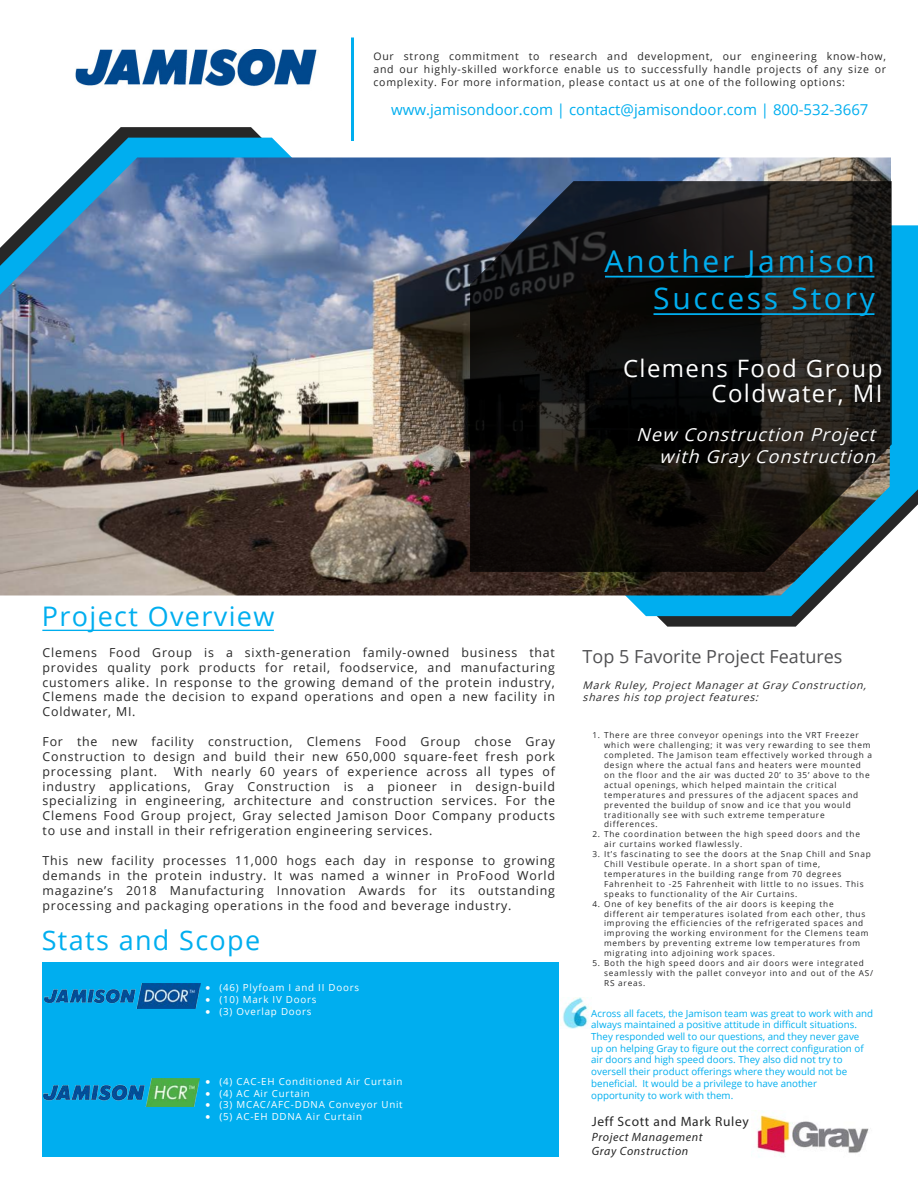
<style>
.page{position:relative;width:918px;height:1188px;background:#fff}
.page>*{position:absolute;margin:0;border:0;box-sizing:border-box;transform-origin:0 0}
.Template{font:30px/37.5px "Open Sans";letter-spacing:.09em;color:#00aeef;text-align:right}
.Text_6{font:27px "Open Sans";letter-spacing:.05em;color:#00aeef}
.Template-2{font:24px/24.8px "Open Sans";letter-spacing:.055em;color:#fff;text-align:right}
.Template-3{font:italic 18px/21.6px "Open Sans";color:#fff;text-align:right}
.Text_5{font:18px "Open Sans";color:#505052}
.Text{font:15px "Open Sans";color:#00aeef}
.t1{font:13.5px "Myriad Pro";letter-spacing:.05em;color:#272727}
.t2{font:12.3px/14.9px "Open Sans";letter-spacing:.06em;color:#272727;text-align:justify}
.t3{font:italic 12px/14.1px "Myriad Pro";letter-spacing:.05em;color:#272727}
.Text-2{font:10.5px/12.9px "Open Sans";letter-spacing:.07em;color:#272727;text-align:justify}
.Text_5-2{font:italic 10.5px/12.6px "Open Sans";color:#272727}
.t4{font:9.75px/11.7px "Open Sans";color:#00aeef}
.Text-3{font:9.75px "Open Sans";letter-spacing:.08em;color:#fff}
.t5{font:8.25px/9.9px "Open Sans";letter-spacing:.095em;color:#282829}
</style>
<div class="page">
<svg style="left:646px;top:616px;width:161px;height:11px;background:#4a4c4c"></svg>
<svg style="left:626px;top:225px;width:292px;height:391px;fill:#00aeef"></svg>
<svg style="left:110px;top:127px;width:162px;height:11px;background:#43484a"></svg>
<svg style="left:90px;top:138px;width:210px;height:20px;background:#25abde"></svg>
<img style="left:0;top:158px;width:891px;height:438px">
<hr style="left:351px;top:38px;width:3px;height:103px;background:#00aeef">
<svg style="left:470px;top:181px;width:422px;height:391px;background:#191a1b"></svg>
<div style="left:43px;top:962px;width:516px;height:195px;background:#00aeef"></div>
<img style="left:75px;top:49px;width:242px;height:38px">
<img style="left:43px;top:1078px;width:157px;height:29px">
<img style="left:44px;top:983px;width:157px;height:25px">
<img style="left:562px;top:998px;width:27px;height:31px">
<img style="left:757px;top:1115px;width:112px;height:41px">
<hr style="left:605px;top:275px;width:269px;height:3px;background:#00aeef">
<hr style="left:654px;top:313px;width:221px;height:2px;background:#00aeef">
<hr style="left:42px;top:629px;width:232px;height:2px;background:#00aeef">
<p class="Text-2" style="left:374px;top:49px;width:514px">Our strong commitment to research and development, our engineering know-how, and our highly-skilled workforce enable us to successfully handle projects of any size or complexity. For more information, please contact us at one of the following options:</p>
<p class="Text" style="left:391px;top:99px;width:479px">www.jamisondoor.com | contact@jamisondoor.com | 800-532-3667</p>
<p class="Template" style="left:605px;top:241px;width:272px">Another Jamison<br>Success Story</p>
<p class="Template-2" style="left:623px;top:355px;width:261px">Clemens Food Group<br>Coldwater, MI</p>
<p class="Template-3" style="left:636px;top:424px;width:246px">New Construction Project with Gray Construction</p>
<p class="Text_6" style="left:42px;top:598px;width:234px">Project Overview</p>
<p class="t2" style="left:43px;top:645px;width:514px">Clemens Food Group is a sixth-generation family-owned business that provides quality pork products for retail, foodservice, and manufacturing customers alike. In response to the growing demand of the protein industry, Clemens made the decision to expand operations and open a new facility in Coldwater, MI.</p>
<h3 class="t2" style="left:43px;top:734px;width:514px">For the new facility construction, Clemens Food Group chose Gray Construction to design and build their new 650,000 square-feet fresh pork processing plant.</h3>
<p class="t2" style="left:43px;top:764px;width:514px;text-indent:131px">With nearly 60 years of experience across all types of industry applications, Gray Construction is a pioneer in design-build specializing in engineering, architecture and construction services. For the Clemens Food Group project, Gray selected Jamison Door Company products to use and install in their refrigeration engineering services.</p>
<p class="t2" style="left:43px;top:853px;width:514px">This new facility processes 11,000 hogs each day in response to growing demands in the protein industry. It was named a winner in ProFood World magazine’s 2018 Manufacturing Innovation Awards for its outstanding processing and packaging operations in the food and beverage industry.</p>
<h2 class="Text_6" style="left:42px;top:922px;width:220px">Stats and Scope</h2>
<p class="Text-3" style="left:206px;top:981px;width:155px">• (46) Plyfoam I and II Doors</p>
<p class="Text-3" style="left:206px;top:993px;width:112px">• (10) Mark IV Doors</p>
<p class="Text-3" style="left:206px;top:1005px;width:107px">• (3) Overlap Doors</p>
<p class="Text-3" style="left:206px;top:1075px;width:198px">• (4) CAC-EH Conditioned Air Curtain</p>
<p class="Text-3" style="left:206px;top:1087px;width:106px">• (4) AC Air Curtain</p>
<p class="Text-3" style="left:206px;top:1098px;width:199px">• (3) MCAC/AFC-DDNA Conveyor Unit</p>
<p class="Text-3" style="left:206px;top:1110px;width:158px">• (5) AC-EH DDNA Air Curtain</p>
<p class="Text_5" style="left:583px;top:644px;width:261px">Top 5 Favorite Project Features</p>
<p class="Text_5-2" style="left:583px;top:678px;width:289px">Mark Ruley,ProjectManageratGray Construction, shares his top projectfeatures:</p>
<p class="t5" style="left:604px;top:730px;width:269px;text-indent:-12px">1. There are three conveyor openings into the VRT Freezer which were challenging; it was very rewarding to see them completed. The Jamison team effectively worked through a design where the actual fans and heaters were mounted on the floor and the air was ducted 20’ to 35’ above to the actual openings, which helped maintain the critical temperatures and pressures of the adjacent spaces and prevented the buildup of snow and ice that you would traditionally see with such extreme temperature differences.</p>
<p class="t5" style="left:604px;top:829px;width:257px;text-indent:-12px">2. The coordination between the high speed doors and the air curtains worked flawlessly.</p>
<p class="t5" style="left:604px;top:849px;width:268px;text-indent:-12px">3. It’s fascinating to see the doors at the Snap Chill and Snap Chill Vestibule operate. In a short span of time, temperatures in the building range from 70 degrees Fahrenheit to -25 Fahrenheit with little to no issues. This speaks to functionality of the Air Curtains.</p>
<p class="t5" style="left:604px;top:898px;width:266px;text-indent:-12px">4. One of key benefits of the air doors is keeping the different air temperatures isolated from each other, thus improving the efficiencies of the refrigerated spaces and improving the working environment for the Clemens team members by preventing extreme low temperatures from migrating into adjoining work spaces.</p>
<p class="t5" style="left:604px;top:958px;width:271px;text-indent:-12px">5. Both the high speed doors and air doors were integrated seamlessly with the pallet conveyor into and out of the AS/<br>RS areas.</p>
<p class="t4" style="left:591px;top:1007px;width:283px">Across all facets, the Jamison team was great to work with and always maintained a positive attitude in difficult situations.<br>They responded well to our questions, and they never gave up on helping Gray to figure out the correct configuration of air doors and high speed doors. They also did not try to oversell their product offerings where they would not be beneficial. It would be a privilege to have another opportunity to work with them.</p>
<p class="t1" style="left:592px;top:1113px;width:159px">Jeff Scott and Mark Ruley</p>
<p class="t3" style="left:592px;top:1130px;width:112px">Project Management<br>Gray Construction</p>
</div>
